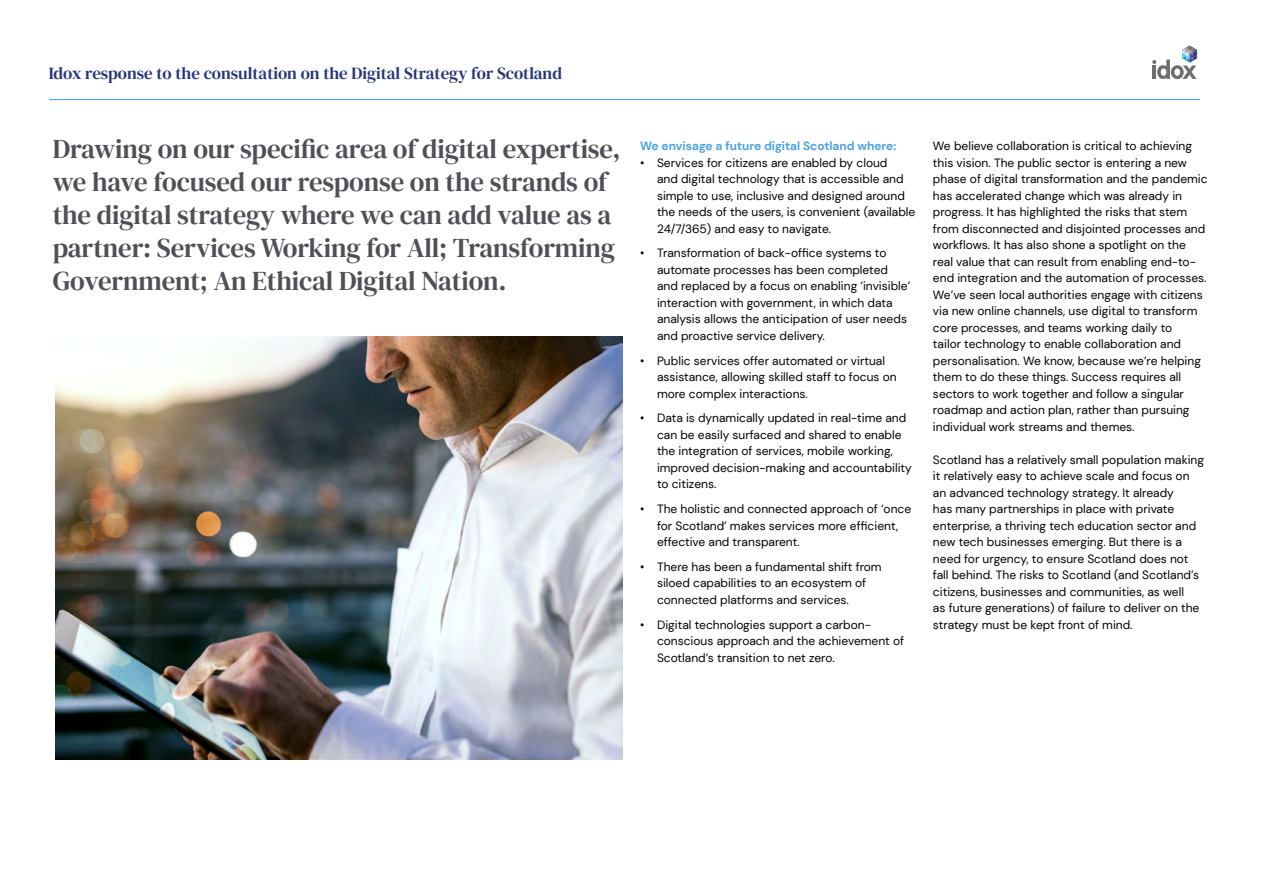
<style>
.page{position:relative;width:1263px;height:893px;background:#fff}
.page>*{position:absolute;margin:0;border:0;box-sizing:border-box;transform-origin:0 0}
.t1{font:27px/33px "DM Serif Text";letter-spacing:-.005em;color:#4f4f57}
.t2{font:16.95px "DM Serif Text";color:#29357b}
.t3{font:12px/16.5px "DM Sans";color:#000}
.t4{font:700 12px "DM Sans";color:#46a0e6}
</style>
<div class="page">
<svg style="left:1152px;top:45px;width:45px;height:34px"></svg>
<hr style="left:49px;top:99px;width:1151px;height:1px;background:#46a0e6">
<img style="left:55px;top:337px;width:568px;height:422px">
<h2 class="t2" style="left:49px;top:64px;width:515px">Idox response to the consultation on the Digital Strategy for Scotland</h2>
<h1 class="t1" style="left:53px;top:132px;width:569px">Drawing on our specific area of digital expertise, we have focused our response on the strands of the digital strategy where we can add value as a partner: Services Working for All; Transforming Government; An Ethical Digital Nation.</h1>
<p class="t4" style="left:640px;top:138px;width:258px">We envisage a future digital Scotland where:</p>
<p class="t3" style="left:657px;top:154px;width:260px;text-indent:-17px">• Services for citizens are enabled by cloud<br>and digital technology that is accessible and simple to use, inclusive and designed around the needs of the users, is convenient (available 24/7/365) and easy to navigate.</p>
<p class="t3" style="left:657px;top:245px;width:255px;text-indent:-17px">• Transformation of back-office systems to automate processes has been completed and replaced by a focus on enabling ‘invisible’ interaction with government, in which data analysis allows the anticipation of user needs and proactive service delivery.</p>
<p class="t3" style="left:657px;top:352px;width:241px;text-indent:-17px">• Public services offer automated or virtual assistance, allowing skilled staff to focus on more complex interactions.</p>
<p class="t3" style="left:657px;top:410px;width:256px;text-indent:-17px">• Data is dynamically updated in real-time and can be easily surfaced and shared to enable the integration of services, mobile working, improved decision-making and accountability to citizens.</p>
<p class="t3" style="left:657px;top:501px;width:256px;text-indent:-17px">• The holistic and connected approach of ‘once for Scotland’ makes services more efficient, effective and transparent.</p>
<p class="t3" style="left:657px;top:558px;width:226px;text-indent:-17px">• There has been a fundamental shift from siloed capabilities to an ecosystem of connected platforms and services.</p>
<p class="t3" style="left:657px;top:616px;width:249px;text-indent:-17px">• Digital technologies support a carbon&shy;conscious approach and the achievement of<br>Scotland’s transition to net zero.</p>
<p class="t3" style="left:933px;top:138px;width:276px">We believe collaboration is critical to achieving this vision. The public sector is entering a new phase of digital transformation and the pandemic has accelerated change which was already in progress. It has highlighted the risks that stem from disconnected and disjointed processes and workflows. It has also shone a spotlight on the real value that can result from enabling end-to&shy;end integration and the automation of processes.<br>We’ve seen local authorities engage with citizens via new online channels, use digital to transform core processes, and teams working daily to<br>tailor technology to enable collaboration and personalisation. We know, because we’re helping them to do these things. Success requires all sectors to work together and follow a singular roadmap and action plan, rather than pursuing individual work streams and themes.</p>
<p class="t3" style="left:933px;top:451px;width:273px">Scotland has a relatively small population making it relatively easy to achieve scale and focus on an advanced technology strategy. It already<br>has many partnerships in place with private enterprise, a thriving tech education sector and new tech businesses emerging. But there is a need for urgency, to ensure Scotland does not fall behind. The risks to Scotland (and Scotland’s citizens, businesses and communities, as well<br>as future generations) of failure to deliver on the strategy must be kept front of mind.</p>
</div>
